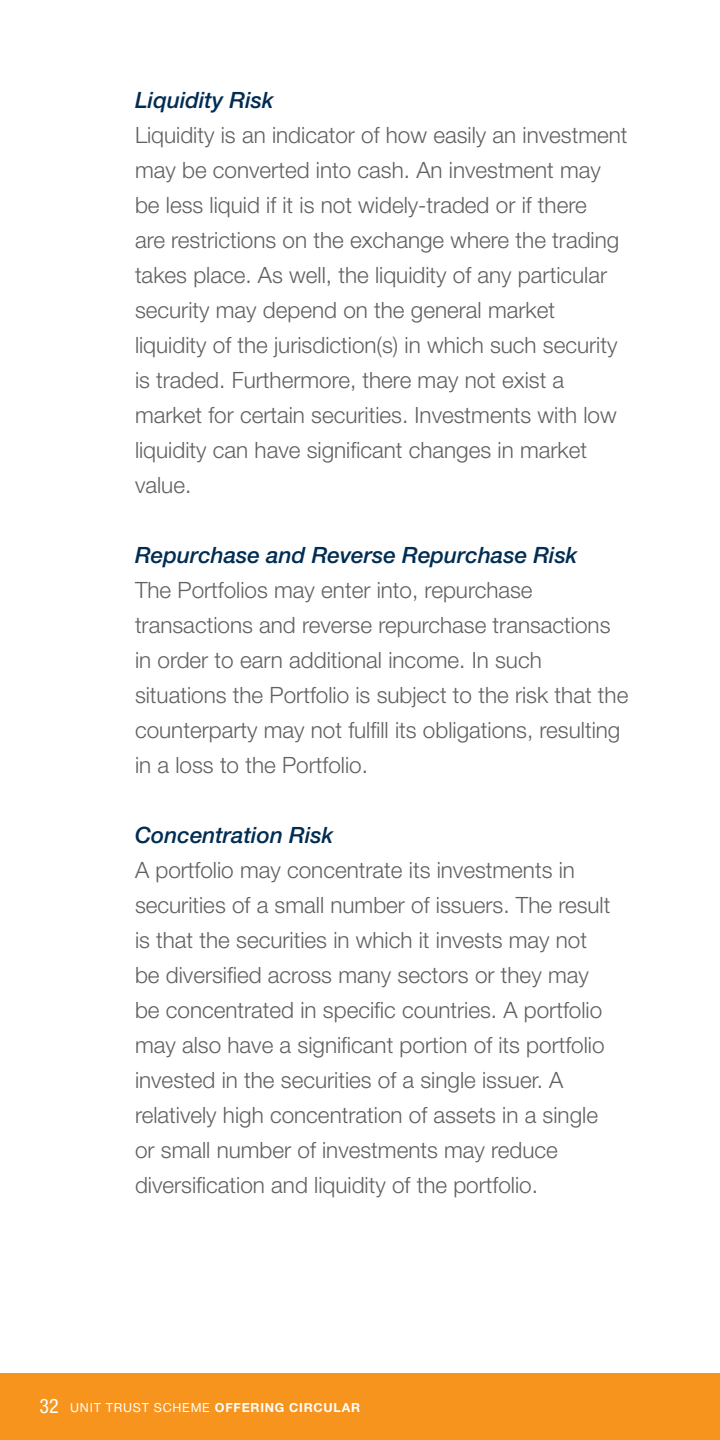
<style>
.page{position:relative;width:720px;height:1440px;background:#fff}
.page>*{position:absolute;margin:0;border:0;box-sizing:border-box;transform-origin:0 0}
.t1{font:300 22.5px/35px "Helvetica Neue LT";color:#606163}
.t2{font:italic 500 22.5px "Helvetica Neue LT";color:#002d53}
.t3{font:700 12.5px "Helvetica Neue LT";letter-spacing:.06em;color:#fff}
.s1{font-weight:400;font-stretch:condensed;font-size:20px}
.s2{font-weight:400}
</style>
<div class="page">
<div style="left:0;top:1373px;width:720px;height:67px;background:#f7941e"></div>
<p class="t2" style="left:135px;top:86px;width:140px">Liquidity Risk</p>
<p class="t1" style="left:135px;top:117px;width:494px">Liquidity is an indicator of how easily an investment may be converted into cash. An investment may be less liquid if it is not widely-traded or if there<br>are restrictions on the exchange where the trading takes place. As well, the liquidity of any particular security may depend on the general market liquidity of the jurisdiction(s) in which such security is traded. Furthermore, there may not exist a market for certain securities. Investments with low liquidity can have significant changes in market value.</p>
<p class="t2" style="left:135px;top:541px;width:444px">Repurchase and Reverse Repurchase Risk</p>
<p class="t1" style="left:135px;top:572px;width:495px">The Portfolios may enter into, repurchase transactions and reverse repurchase transactions in order to earn additional income. In such situations the Portfolio is subject to the risk that the counterparty may not fulfill its obligations, resulting in a loss to the Portfolio.</p>
<p class="t2" style="left:135px;top:822px;width:200px">Concentration Risk</p>
<p class="t1" style="left:135px;top:852px;width:477px">A portfolio may concentrate its investments in securities of a small number of issuers. The result is that the securities in which it invests may not be diversified across many sectors or they may be concentrated in specific countries. A portfolio may also have a significant portion of its portfolio invested in the securities of a single issuer. A relatively high concentration of assets in a single or small number of investments may reduce diversification and liquidity of the portfolio.</p>
<p class="t3" style="left:40px;top:1399px;width:322px"><span class="s1">32</span> <span class="s2">UNIT TRUST SCHEME</span> OFFERING CIRCULAR</p>
</div>
